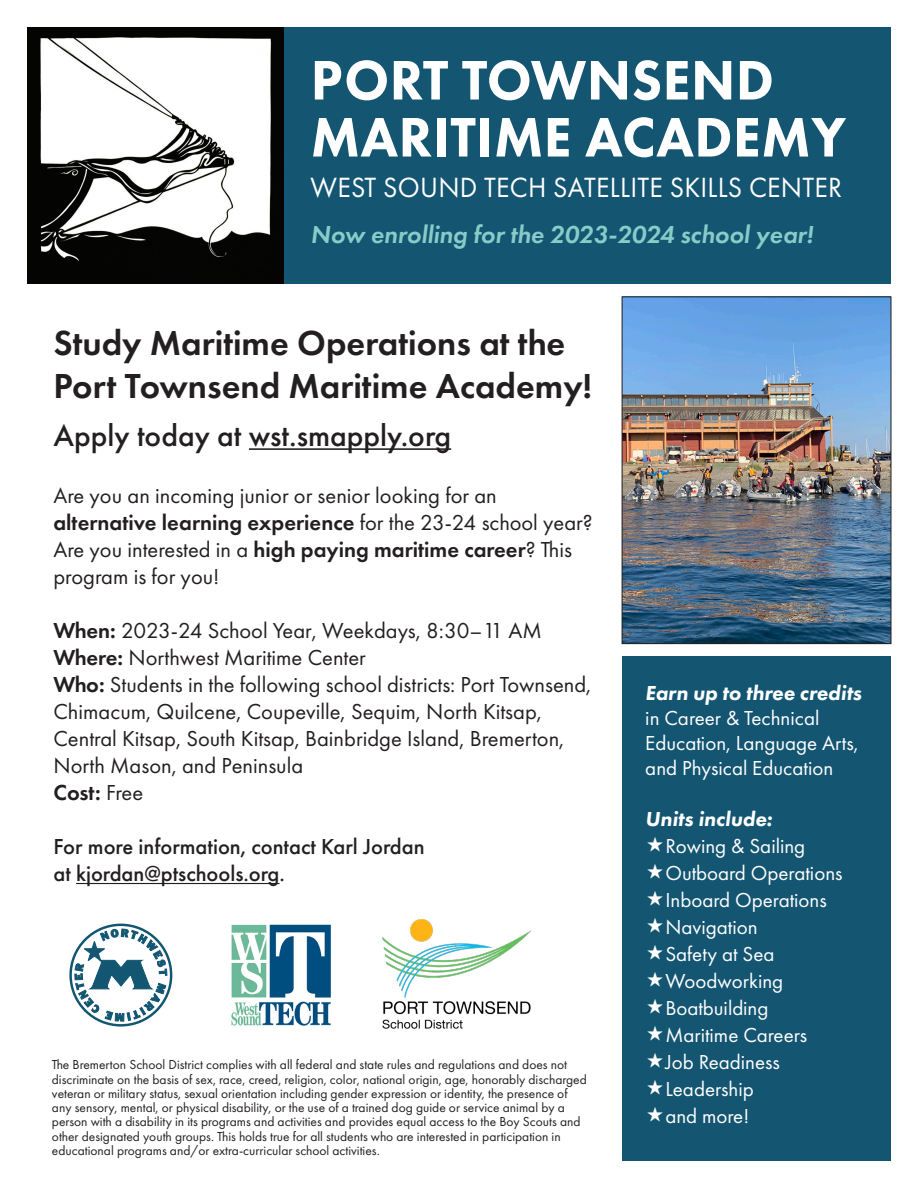
<style>
.page{position:relative;width:918px;height:1188px;background:#fff}
.page>*{position:absolute;margin:0;border:0;box-sizing:border-box;transform-origin:0 0}
.t1{font:800 57.75px "Futura PT";letter-spacing:.01em;color:#fff;scale:.96 1}
.t2{font:600 36px/43.2px "Futura PT";color:#231f20}
.t3{font:500 31.5px "Futura PT";color:#231f20}
.t4{font:28.8px "Futura PT";letter-spacing:.01em;color:#fff;scale:.96 1}
.t5{font:italic 600 25.5px "Futura PT";color:#87ccc8}
.t6{font:22.5px/27px "Futura PT";color:#231f20}
.t7{font:500 22.5px "Futura PT";color:#231f20}
.t8{font:600 22.5px "Futura PT";color:#231f20}
.t9{font:21px/25.2px "Futura PT";color:#fff}
.t10{font:italic 800 21px "Futura PT";color:#fff}
.t11{font:13.5px/14.2px "Futura PT";color:#231f20}
.s1{font-weight:600}
.s2{font-weight:400}
.s3{font-weight:800;font-style:italic}
</style>
<div class="page">
<div style="left:27px;top:27px;width:864px;height:257px;background:#145672"></div>
<img style="left:27px;top:27px;width:256px;height:257px">
<img style="left:624px;top:299px;width:265px;height:343px">
<div style="left:622px;top:297px;width:269px;height:347px;border:1px solid #231f20"></div>
<hr style="left:249px;top:448px;width:202px;height:2px;background:#231f20">
<hr style="left:76px;top:883px;width:204px;height:1px;background:#231f20">
<div style="left:622px;top:657px;width:269px;height:504px;background:#145672"></div>
<svg style="left:69px;top:924px;width:103px;height:103px"></svg>
<img style="left:231px;top:924px;width:100px;height:102px">
<img style="left:383px;top:919px;width:149px;height:110px">
<p class="t1" style="left:311px;top:44px;width:484px">PORT TOWNSEND</p>
<p class="t1" style="left:311px;top:101px;width:559px">MARITIME ACADEMY</p>
<p class="t4" style="left:311px;top:170px;width:555px">WEST SOUND TECH SATELLITE SKILLS CENTER</p>
<p class="t5" style="left:310px;top:218px;width:504px">Now enrolling for the 2023-2024 school year!</p>
<p class="t2" style="left:53px;top:321px;width:540px">Study Maritime Operations at the<br>Port Townsend Maritime Academy!</p>
<p class="t3" style="left:53px;top:417px;width:399px">Apply today at wst.smapply.org</p>
<p class="t6" style="left:53px;top:482px;width:541px">Are you an incoming junior or senior looking for an <span class="s1">alternative learning experience</span> for the 23-24 school year?<br>Are you interested in a <span class="s1">high paying maritime career</span>? This program is for you!</p>
<p class="t6" style="left:53px;top:617px;width:490px"><span class="s1">When:</span> 2023-24 School Year, Weekdays, 8:30–11 AM</p>
<p class="t6" style="left:53px;top:644px;width:314px"><span class="s1">Where:</span> Northwest Maritime Center</p>
<p class="t6" style="left:53px;top:671px;width:539px"><span class="s1">Who:</span> Students in the following school districts: Port Townsend, Chimacum, Quilcene, Coupeville, Sequim, North Kitsap, Central Kitsap, South Kitsap, Bainbridge Island, Bremerton, North Mason, and Peninsula</p>
<p class="t8" style="left:53px;top:779px;width:91px">Cost: <span class="s2">Free</span></p>
<p class="t7" style="left:53px;top:833px;width:373px">For more information, contact Karl Jordan</p>
<p class="t7" style="left:53px;top:860px;width:233px">at kjordan@ptschools.org.</p>
<p class="t11" style="left:52px;top:1058px;width:536px">The Bremerton School District complies with all federal and state rules and regulations and does not discriminate on the basis of sex, race, creed, religion, color, national origin, age, honorably discharged veteran or military status, sexual orientation including gender expression or identity, the presence of any sensory, mental, or physical disability, or the use of a trained dog guide or service animal by a person with a disability in its programs and activities and provides equal access to the Boy Scouts and other designated youth groups. This holds true for all students who are interested in participation in educational programs and/or extra-curricular school activities.</p>
<p class="t9" style="left:645px;top:680px;width:218px"><span class="s3">Earn up to three credits </span>in Career &amp; Technical<br>Education, Language Arts, and Physical Education</p>
<p class="t10" style="left:645px;top:806px;width:129px">Units include:</p>
<p class="t9" style="left:665px;top:833px;width:142px">Rowing &amp; Sailing</p>
<p class="t9" style="left:665px;top:860px;width:179px">Outboard Operations</p>
<p class="t9" style="left:665px;top:887px;width:163px">Inboard Operations</p>
<p class="t9" style="left:665px;top:914px;width:94px">Navigation</p>
<p class="t9" style="left:665px;top:941px;width:111px">Safety at Sea</p>
<p class="t9" style="left:665px;top:968px;width:119px">Woodworking</p>
<p class="t9" style="left:665px;top:995px;width:105px">Boatbuilding</p>
<p class="t9" style="left:665px;top:1022px;width:143px">Maritime Careers</p>
<p class="t9" style="left:665px;top:1049px;width:116px">Job Readiness</p>
<p class="t9" style="left:665px;top:1076px;width:90px">Leadership</p>
<p class="t9" style="left:665px;top:1103px;width:85px">and more!</p>
</div>
